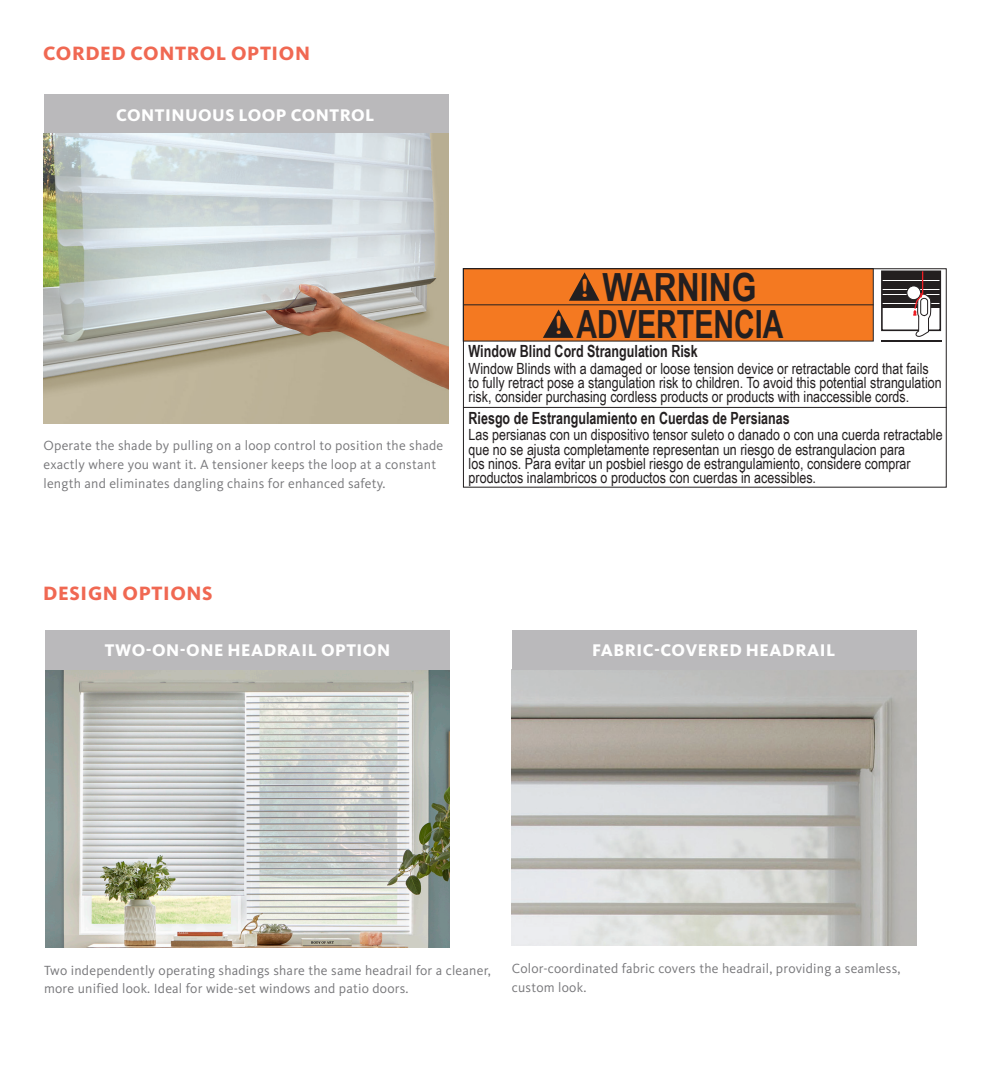
<style>
.page{position:relative;width:990px;height:1080px;background:#fff}
.page>*{position:absolute;margin:0;border:0;box-sizing:border-box;transform-origin:0 0}
.t1{font:700 38.88px/37.1px "Arial Narrow";color:#231f20;text-align:center}
.TECH_AHead{font:800 20px "Kievit OT";letter-spacing:.03em;color:#f06852}
.TECH_PANEL{font:800 17.5px "Kievit OT";letter-spacing:.03em;color:#fff}
.t2{font:700 16.75px "Arial Narrow";color:#231f20;scale:.91 1}
.t3{font:15.38px/14.4px "Arial Narrow";color:#231f20}
.TECH_TEXT{font:13.75px/18.8px "Kievit OT";letter-spacing:.015em;color:#77777a}
.s1{font-family:"Arial Rounded MT Bold";font-weight:400;font-size:24.75px;color:#f47921}
</style>
<div class="page">
<img style="left:45px;top:669px;width:405px;height:278px">
<img style="left:512px;top:669px;width:404px;height:277px">
<div style="left:512px;top:630px;width:404px;height:39px;background:#bab9bb"></div>
<div style="left:45px;top:630px;width:405px;height:39px;background:#bab9bb"></div>
<div style="left:44px;top:94px;width:405px;height:40px;background:#bab9bb"></div>
<img style="left:43px;top:134px;width:406px;height:289px">
<hr style="left:883px;top:272px;width:57px;height:4px;background:#231f20">
<hr style="left:881px;top:340px;width:60px;height:2px;background:#231f20">
<hr style="left:883px;top:277px;width:57px;height:3px;background:#231f20">
<hr style="left:883px;top:281px;width:57px;height:3px;background:#231f20">
<hr style="left:883px;top:286px;width:57px;height:3px;background:#231f20">
<hr style="left:883px;top:291px;width:57px;height:3px;background:#231f20">
<hr style="left:883px;top:295px;width:57px;height:3px;background:#231f20">
<hr style="left:883px;top:300px;width:57px;height:3px;background:#231f20">
<hr style="left:883px;top:305px;width:57px;height:3px;background:#231f20">
<div style="left:881px;top:271px;width:60px;height:60px;border:2px solid #231f20"></div>
<div style="left:907px;top:286px;width:14px;height:14px;background:#fff;border-radius:50%"></div>
<div style="left:907px;top:286px;width:14px;height:14px;border:1px solid #231f20;border-radius:50%"></div>
<svg style="left:913px;top:270px;width:19px;height:67px"></svg>
<div style="left:463px;top:269px;width:410px;height:72px;background:#f47921"></div>
<svg style="left:569px;top:272px;width:31px;height:29px"></svg>
<svg style="left:543px;top:309px;width:31px;height:29px"></svg>
<hr style="left:463px;top:304px;width:411px;height:1px;background:#231f20">
<hr style="left:463px;top:407px;width:484px;height:1px;background:#231f20">
<div style="left:463px;top:268px;width:484px;height:220px;border:1px solid #231f20"></div>
<p class="TECH_AHead" style="left:43px;top:41px;width:268px">CORDED CONTROL OPTION</p>
<p class="TECH_PANEL" style="left:116px;top:104px;width:260px">CONTINUOUS LOOP CONTROL</p>
<p class="TECH_TEXT" style="left:44px;top:436px;width:401px">Operate the shade by pulling on a loop control to position the shade exactly where you want it. A tensioner keeps the loop at a constant length and eliminates dangling chains for enhanced safety.</p>
<p class="t1" style="left:554px;top:267px;width:231px"><span class="s1">!</span> WARNING<br><span class="s1">!</span> ADVERTENCIA</p>
<p class="t2" style="left:469px;top:339px;width:253px">Window Blind Cord Strangulation Risk</p>
<p class="t3" style="left:469px;top:360px;width:475px">Window Blinds with a damaged or loose tension device or retractable cord that fails to fully retract pose a stangulation risk to children. To avoid this potential strangulation risk, consider purchasing cordless products or products with inaccessible cords.</p>
<p class="t2" style="left:469px;top:406px;width:354px">Riesgo de Estrangulamiento en Cuerdas de Persianas</p>
<p class="t3" style="left:469px;top:427px;width:476px">Las persianas con un dispositivo tensor suleto o danado o con una cuerda retractable que no se ajusta completamente representan un riesgo de estrangulacion para<br>los ninos. Para evitar un posbiel riesgo de estrangulamiento, considere comprar productos inalambricos o productos con cuerdas in acessibles.</p>
<p class="TECH_AHead" style="left:43px;top:581px;width:171px">DESIGN OPTIONS</p>
<p class="TECH_PANEL" style="left:105px;top:640px;width:287px">TWO-ON-ONE HEADRAIL OPTION</p>
<p class="TECH_PANEL" style="left:592px;top:640px;width:245px">FABRIC-COVERED HEADRAIL</p>
<p class="TECH_TEXT" style="left:44px;top:961px;width:448px">Two independently operating shadings share the same headrail for a cleaner, more unified look. Ideal for wide-set windows and patio doors.</p>
<p class="TECH_TEXT" style="left:512px;top:959px;width:390px">Color-coordinated fabric covers the headrail, providing a seamless, custom look.</p>
</div>
